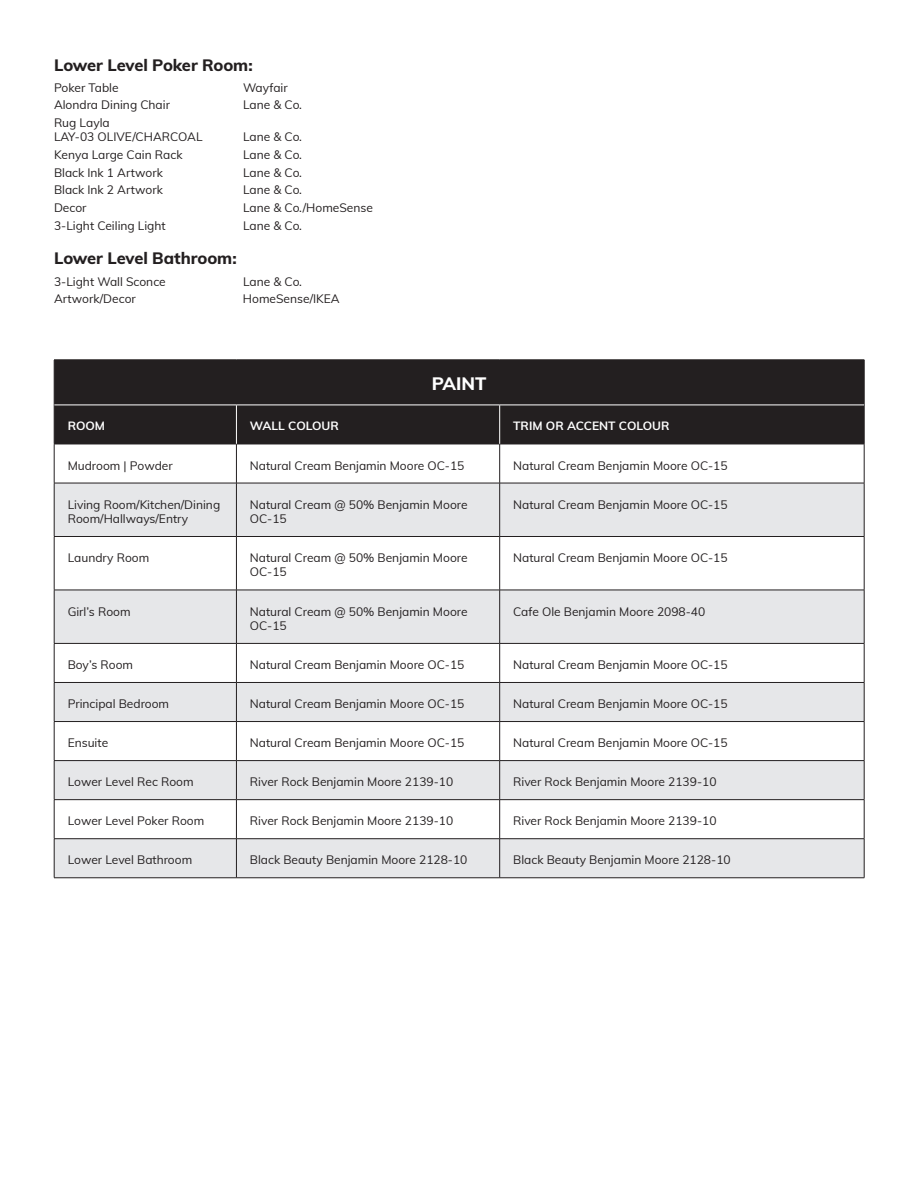
<style>
.page{position:relative;width:918px;height:1188px;background:#fff}
.page>*{position:absolute;margin:0;border:0;box-sizing:border-box;transform-origin:0 0}
.t1{font:800 18px "Muli";color:#fff}
.t2{font:800 16.5px "Muli";letter-spacing:-.005em;color:#231f20}
.t3{font:12px/14.4px "Muli";color:#231f20}
.t4{font:700 12px "Muli";color:#fff}
</style>
<div class="page">
<div style="left:55px;top:361px;width:809px;height:83px;background:#231f20"></div>
<svg style="left:55px;top:484px;width:809px;height:394px;fill:#e6e7e9"></svg>
<hr style="left:54px;top:360px;width:182px;height:1px;background:#231f20">
<hr style="left:54px;top:360px;width:1px;height:45px;background:#231f20">
<hr style="left:236px;top:360px;width:264px;height:1px;background:#231f20">
<hr style="left:500px;top:360px;width:364px;height:1px;background:#231f20">
<hr style="left:864px;top:360px;width:1px;height:45px;background:#231f20">
<hr style="left:54px;top:444px;width:1px;height:39px;background:#231f20">
<hr style="left:236px;top:444px;width:1px;height:39px;background:#231f20">
<hr style="left:499px;top:444px;width:1px;height:39px;background:#231f20">
<hr style="left:864px;top:444px;width:1px;height:39px;background:#231f20">
<hr style="left:54px;top:483px;width:182px;height:1px;background:#231f20">
<hr style="left:54px;top:483px;width:1px;height:53px;background:#231f20">
<hr style="left:236px;top:483px;width:264px;height:1px;background:#231f20">
<hr style="left:236px;top:483px;width:1px;height:53px;background:#231f20">
<hr style="left:500px;top:483px;width:364px;height:1px;background:#231f20">
<hr style="left:499px;top:483px;width:1px;height:53px;background:#231f20">
<hr style="left:864px;top:483px;width:1px;height:53px;background:#231f20">
<hr style="left:54px;top:536px;width:182px;height:1px;background:#231f20">
<hr style="left:54px;top:537px;width:1px;height:53px;background:#231f20">
<hr style="left:236px;top:536px;width:264px;height:1px;background:#231f20">
<hr style="left:236px;top:537px;width:1px;height:53px;background:#231f20">
<hr style="left:500px;top:536px;width:364px;height:1px;background:#231f20">
<hr style="left:499px;top:537px;width:1px;height:53px;background:#231f20">
<hr style="left:864px;top:537px;width:1px;height:53px;background:#231f20">
<hr style="left:54px;top:590px;width:182px;height:1px;background:#231f20">
<hr style="left:54px;top:590px;width:1px;height:53px;background:#231f20">
<hr style="left:236px;top:590px;width:264px;height:1px;background:#231f20">
<hr style="left:236px;top:590px;width:1px;height:53px;background:#231f20">
<hr style="left:500px;top:590px;width:364px;height:1px;background:#231f20">
<hr style="left:499px;top:590px;width:1px;height:53px;background:#231f20">
<hr style="left:864px;top:590px;width:1px;height:53px;background:#231f20">
<hr style="left:54px;top:643px;width:182px;height:1px;background:#231f20">
<hr style="left:54px;top:644px;width:1px;height:38px;background:#231f20">
<hr style="left:236px;top:643px;width:264px;height:1px;background:#231f20">
<hr style="left:236px;top:644px;width:1px;height:38px;background:#231f20">
<hr style="left:500px;top:643px;width:364px;height:1px;background:#231f20">
<hr style="left:499px;top:644px;width:1px;height:38px;background:#231f20">
<hr style="left:864px;top:644px;width:1px;height:38px;background:#231f20">
<hr style="left:54px;top:682px;width:182px;height:1px;background:#231f20">
<hr style="left:54px;top:683px;width:1px;height:38px;background:#231f20">
<hr style="left:236px;top:682px;width:264px;height:1px;background:#231f20">
<hr style="left:236px;top:683px;width:1px;height:38px;background:#231f20">
<hr style="left:500px;top:682px;width:364px;height:1px;background:#231f20">
<hr style="left:499px;top:683px;width:1px;height:38px;background:#231f20">
<hr style="left:864px;top:683px;width:1px;height:38px;background:#231f20">
<hr style="left:54px;top:721px;width:182px;height:1px;background:#231f20">
<hr style="left:54px;top:722px;width:1px;height:38px;background:#231f20">
<hr style="left:236px;top:721px;width:264px;height:1px;background:#231f20">
<hr style="left:236px;top:722px;width:1px;height:38px;background:#231f20">
<hr style="left:500px;top:721px;width:364px;height:1px;background:#231f20">
<hr style="left:499px;top:722px;width:1px;height:38px;background:#231f20">
<hr style="left:864px;top:722px;width:1px;height:38px;background:#231f20">
<hr style="left:54px;top:760px;width:182px;height:1px;background:#231f20">
<hr style="left:54px;top:761px;width:1px;height:38px;background:#231f20">
<hr style="left:236px;top:760px;width:264px;height:1px;background:#231f20">
<hr style="left:236px;top:761px;width:1px;height:38px;background:#231f20">
<hr style="left:500px;top:760px;width:364px;height:1px;background:#231f20">
<hr style="left:499px;top:761px;width:1px;height:38px;background:#231f20">
<hr style="left:864px;top:761px;width:1px;height:38px;background:#231f20">
<hr style="left:54px;top:799px;width:182px;height:1px;background:#231f20">
<hr style="left:54px;top:800px;width:1px;height:39px;background:#231f20">
<hr style="left:236px;top:799px;width:264px;height:1px;background:#231f20">
<hr style="left:236px;top:800px;width:1px;height:39px;background:#231f20">
<hr style="left:500px;top:799px;width:364px;height:1px;background:#231f20">
<hr style="left:499px;top:800px;width:1px;height:39px;background:#231f20">
<hr style="left:864px;top:800px;width:1px;height:39px;background:#231f20">
<hr style="left:54px;top:838px;width:182px;height:1px;background:#231f20">
<hr style="left:54px;top:839px;width:1px;height:39px;background:#231f20">
<hr style="left:236px;top:838px;width:264px;height:1px;background:#231f20">
<hr style="left:236px;top:839px;width:1px;height:39px;background:#231f20">
<hr style="left:500px;top:838px;width:364px;height:1px;background:#231f20">
<hr style="left:499px;top:839px;width:1px;height:39px;background:#231f20">
<hr style="left:864px;top:839px;width:1px;height:39px;background:#231f20">
<hr style="left:54px;top:878px;width:182px;height:1px;background:#231f20">
<hr style="left:236px;top:878px;width:264px;height:1px;background:#231f20">
<hr style="left:500px;top:878px;width:364px;height:1px;background:#231f20">
<hr style="left:54px;top:405px;width:1px;height:39px;background:#231f20">
<hr style="left:864px;top:405px;width:1px;height:39px;background:#231f20">
<hr style="left:54px;top:444px;width:182px;height:1px;background:#231f20">
<hr style="left:236px;top:444px;width:264px;height:1px;background:#231f20">
<hr style="left:500px;top:444px;width:364px;height:1px;background:#231f20">
<hr style="left:54px;top:405px;width:182px;height:1px;background:#fff">
<hr style="left:236px;top:405px;width:264px;height:1px;background:#fff">
<hr style="left:500px;top:405px;width:364px;height:1px;background:#fff">
<hr style="left:236px;top:405px;width:1px;height:39px;background:#fff">
<hr style="left:499px;top:405px;width:1px;height:39px;background:#fff">
<h2 class="t2" style="left:54px;top:53px;width:200px">Lower Level Poker Room:</h2>
<p class="t3" style="left:54px;top:80px;width:66px">Poker Table</p>
<p class="t3" style="left:243px;top:80px;width:46px">Wayfair</p>
<p class="t3" style="left:54px;top:97px;width:118px">Alondra Dining Chair</p>
<p class="t3" style="left:243px;top:97px;width:61px">Lane &amp; Co.</p>
<p class="t3" style="left:54px;top:115px;width:150px">Rug Layla<br>LAY-03 OLIVE/CHARCOAL</p>
<p class="t3" style="left:243px;top:129px;width:61px">Lane &amp; Co.</p>
<p class="t3" style="left:54px;top:147px;width:130px">Kenya Large Cain Rack</p>
<p class="t3" style="left:243px;top:147px;width:61px">Lane &amp; Co.</p>
<p class="t3" style="left:54px;top:165px;width:110px">Black Ink 1 Artwork</p>
<p class="t3" style="left:243px;top:165px;width:61px">Lane &amp; Co.</p>
<p class="t3" style="left:54px;top:182px;width:110px">Black Ink 2 Artwork</p>
<p class="t3" style="left:243px;top:182px;width:61px">Lane &amp; Co.</p>
<p class="t3" style="left:54px;top:200px;width:34px">Decor</p>
<p class="t3" style="left:243px;top:200px;width:131px">Lane &amp; Co./HomeSense</p>
<p class="t3" style="left:54px;top:218px;width:113px">3-Light Ceiling Light</p>
<p class="t3" style="left:243px;top:218px;width:61px">Lane &amp; Co.</p>
<h2 class="t2" style="left:54px;top:246px;width:184px">Lower Level Bathroom:</h2>
<p class="t3" style="left:54px;top:273px;width:113px">3-Light Wall Sconce</p>
<p class="t3" style="left:243px;top:273px;width:61px">Lane &amp; Co.</p>
<p class="t3" style="left:54px;top:291px;width:83px">Artwork/Decor</p>
<p class="t3" style="left:243px;top:291px;width:98px">HomeSense/IKEA</p>
<h1 class="t1" style="left:432px;top:370px;width:56px">PAINT</h1>
<p class="t4" style="left:68px;top:417px;width:39px">ROOM</p>
<p class="t4" style="left:250px;top:417px;width:90px">WALL COLOUR</p>
<p class="t4" style="left:513px;top:417px;width:158px">TRIM OR ACCENT COLOUR</p>
<p class="t3" style="left:68px;top:457px;width:107px">Mudroom | Powder</p>
<p class="t3" style="left:250px;top:457px;width:216px">Natural Cream Benjamin Moore OC-15</p>
<p class="t3" style="left:513px;top:457px;width:216px">Natural Cream Benjamin Moore OC-15</p>
<p class="t3" style="left:68px;top:497px;width:154px">Living Room/Kitchen/Dining<br>Room/Hallways/Entry</p>
<p class="t3" style="left:250px;top:497px;width:219px">Natural Cream @ 50% Benjamin Moore<br>OC-15</p>
<p class="t3" style="left:513px;top:497px;width:216px">Natural Cream Benjamin Moore OC-15</p>
<p class="t3" style="left:68px;top:550px;width:83px">Laundry Room</p>
<p class="t3" style="left:250px;top:550px;width:219px">Natural Cream @ 50% Benjamin Moore<br>OC-15</p>
<p class="t3" style="left:513px;top:550px;width:216px">Natural Cream Benjamin Moore OC-15</p>
<p class="t3" style="left:68px;top:603px;width:64px">Girl’s Room</p>
<p class="t3" style="left:250px;top:603px;width:219px">Natural Cream @ 50% Benjamin Moore<br>OC-15</p>
<p class="t3" style="left:513px;top:603px;width:194px">Cafe Ole Benjamin Moore 2098-40</p>
<p class="t3" style="left:68px;top:657px;width:67px">Boy’s Room</p>
<p class="t3" style="left:250px;top:657px;width:216px">Natural Cream Benjamin Moore OC-15</p>
<p class="t3" style="left:513px;top:657px;width:216px">Natural Cream Benjamin Moore OC-15</p>
<p class="t3" style="left:68px;top:696px;width:103px">Principal Bedroom</p>
<p class="t3" style="left:250px;top:696px;width:216px">Natural Cream Benjamin Moore OC-15</p>
<p class="t3" style="left:513px;top:696px;width:216px">Natural Cream Benjamin Moore OC-15</p>
<p class="t3" style="left:68px;top:735px;width:42px">Ensuite</p>
<p class="t3" style="left:250px;top:735px;width:216px">Natural Cream Benjamin Moore OC-15</p>
<p class="t3" style="left:513px;top:735px;width:216px">Natural Cream Benjamin Moore OC-15</p>
<p class="t3" style="left:68px;top:774px;width:127px">Lower Level Rec Room</p>
<p class="t3" style="left:250px;top:774px;width:205px">River Rock Benjamin Moore 2139-10</p>
<p class="t3" style="left:513px;top:774px;width:205px">River Rock Benjamin Moore 2139-10</p>
<p class="t3" style="left:68px;top:813px;width:138px">Lower Level Poker Room</p>
<p class="t3" style="left:250px;top:813px;width:205px">River Rock Benjamin Moore 2139-10</p>
<p class="t3" style="left:513px;top:813px;width:205px">River Rock Benjamin Moore 2139-10</p>
<p class="t3" style="left:68px;top:852px;width:126px">Lower Level Bathroom</p>
<p class="t3" style="left:250px;top:852px;width:219px">Black Beauty Benjamin Moore 2128-10</p>
<p class="t3" style="left:513px;top:852px;width:219px">Black Beauty Benjamin Moore 2128-10</p>
</div>
